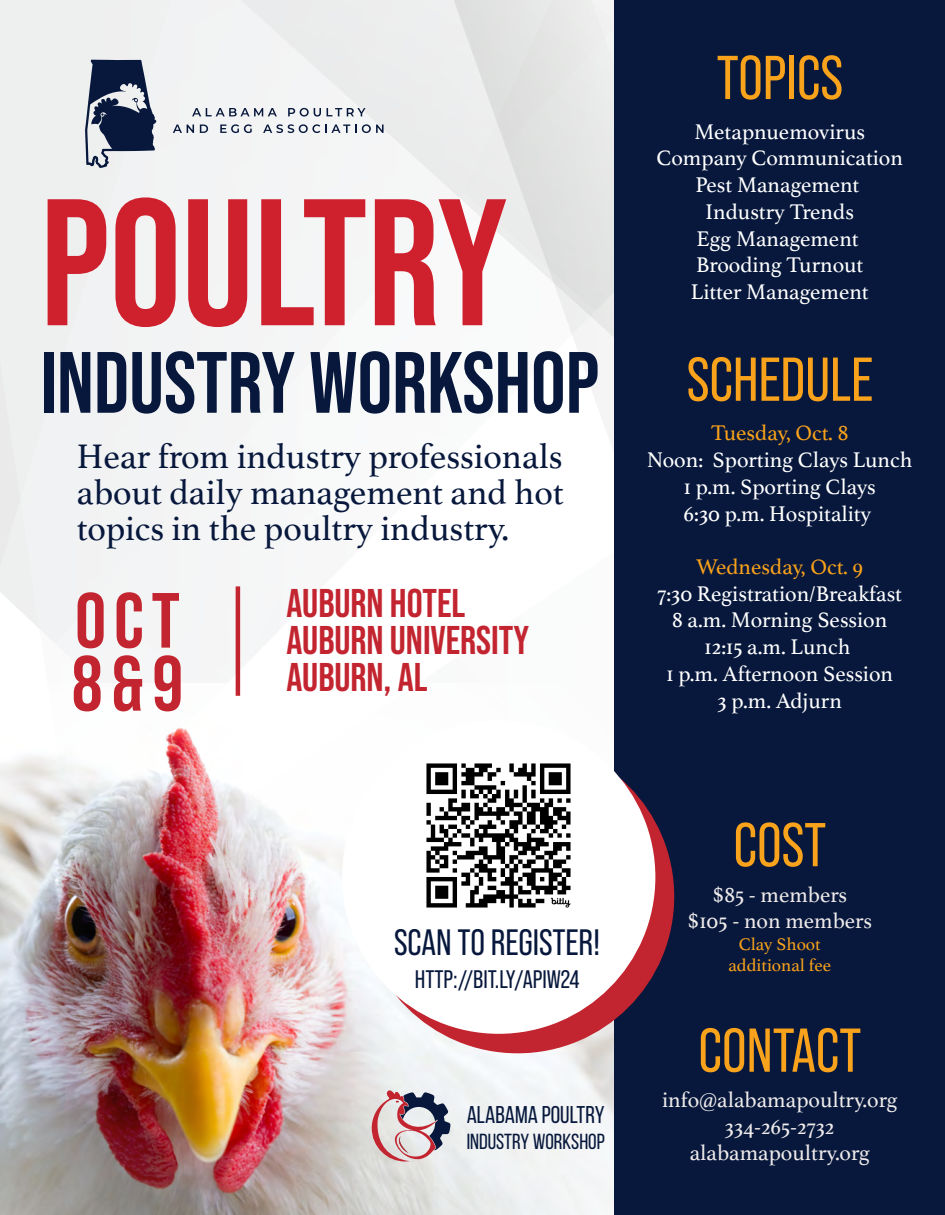
<style>
.page{position:relative;width:945px;height:1215px;background:#fff}
.page>*{position:absolute;margin:0;border:0;box-sizing:border-box;transform-origin:0 0}
.t1{font:700 180px "Bebas Neue Pro";color:#cf202e}
.t2{font:700 86.7px "Bebas Neue Pro";color:#07183c}
.t3{font:700 78px/63px "Bebas Neue Pro";color:#c32530}
.t4{font:61.65px "Bebas Neue Pro";color:#f9a21b}
.t5{font:700 40.05px/37px "Bebas Neue Pro";color:#c32530}
.t6{font:36.6px "Bebas Neue Pro";color:#07183c}
.t7{font:35.7px/36px "Athelas";color:#07183c;text-align:justify}
.t8{font:25.35px "Bebas Neue Pro";color:#07183c}
.t9{font:24.3px "Bebas Neue";color:#07183c}
.t10{font:22.2px/26.7px "Athelas";color:#fff;text-align:center}
.t11{font:22.2px/26.7px "Athelas";color:#eeeaea;text-align:center}
.t12{font:22.2px "Athelas";color:#f9a21b}
.t13{font:21.75px "Bebas Neue";color:#07183c}
.t14{font:18px/21.6px "Athelas";color:#f9a21b;text-align:center}
</style>
<div class="page">
<div style="left:23px;top:0;width:220px;height:683px;background:#f2f3f3"></div>
<svg style="left:243px;top:0;width:371px;height:659px"></svg>
<img style="left:0;top:683px;width:614px;height:532px">
<div style="left:614px;top:0;width:331px;height:1215px;background:#07183c"></div>
<svg style="left:192px;top:108px;width:85px;height:8px"></svg>
<svg style="left:288px;top:108px;width:33px;height:9px"></svg>
<svg style="left:327px;top:108px;width:39px;height:8px"></svg>
<svg style="left:173px;top:125px;width:21px;height:8px"></svg>
<svg style="left:200px;top:125px;width:8px;height:8px"></svg>
<svg style="left:220px;top:124px;width:32px;height:9px"></svg>
<svg style="left:263px;top:124px;width:121px;height:9px"></svg>
<svg style="left:85px;top:60px;width:71px;height:108px"></svg>
<div style="left:361px;top:740px;width:313px;height:313px;background:#c32530;border-radius:50%"></div>
<div style="left:342px;top:720px;width:313px;height:314px;background:#fff;border-radius:50%"></div>
<hr style="left:236px;top:586px;width:4px;height:110px;background:#c32530">
<svg style="left:372px;top:1089px;width:78px;height:73px;background:#bba6ad"></svg>
<img style="left:426px;top:747px;width:162px;height:161px">
<h1 class="t1" style="left:40px;top:160px;width:469px">POULTRY</h1>
<h2 class="t2" style="left:40px;top:333px;width:560px">INDUSTRY WORKSHOP</h2>
<h3 class="t7" style="left:77px;top:437px;width:488px">Hear from industry professionals about daily management and hot topics in the poultry industry.</h3>
<h3 class="t3" style="left:72px;top:588px;width:113px">OCT<br>8&amp;9</h3>
<h3 class="t5" style="left:286px;top:584px;width:244px">AUBURN HOTEL<br>AUBURN UNIVERSITY<br>AUBURN, AL</h3>
<h3 class="t4" style="left:717px;top:43px;width:128px">TOPICS</h3>
<p class="t10" style="left:657px;top:117px;width:248px">Metapnuemovirus<br>Company Communication<br>Pest Management<br>Industry Trends<br>Egg Management<br>Brooding Turnout<br>Litter Management</p>
<h3 class="t4" style="left:687px;top:345px;width:188px">SCHEDULE</h3>
<p class="t12" style="left:711px;top:415px;width:139px">Tuesday, Oct. 8</p>
<p class="t10" style="left:647px;top:446px;width:267px">Noon: Sporting Clays Lunch<br>1 p.m. Sporting Clays<br>6:30 p.m. Hospitality</p>
<p class="t12" style="left:696px;top:549px;width:169px">Wednesday, Oct. 9</p>
<p class="t10" style="left:657px;top:579px;width:246px">7:30 Registration/Breakfast<br>8 a.m. Morning Session<br>12:15 a.m. Lunch<br>1 p.m. Afternoon Session<br>3 p.m. Adjurn</p>
<h3 class="t6" style="left:394px;top:921px;width:208px">SCAN TO REGISTER!</h3>
<p class="t8" style="left:415px;top:964px;width:166px">HTTP://BIT.LY/APIW24</p>
<p class="t9" style="left:467px;top:1101px;width:139px">ALABAMA POULTRY</p>
<p class="t13" style="left:467px;top:1130px;width:140px">INDUSTRY WORKSHOP</p>
<h3 class="t4" style="left:733px;top:810px;width:94px">COST</h3>
<p class="t11" style="left:688px;top:880px;width:186px">$85 - members<br>$105 - non members</p>
<p class="t14" style="left:728px;top:933px;width:104px">Clay Shoot additional fee</p>
<h3 class="t4" style="left:698px;top:1016px;width:165px">CONTACT</h3>
<p class="t11" style="left:662px;top:1086px;width:237px">info@alabamapoultry.org<br>334-265-2732 alabamapoultry.org</p>
</div>
